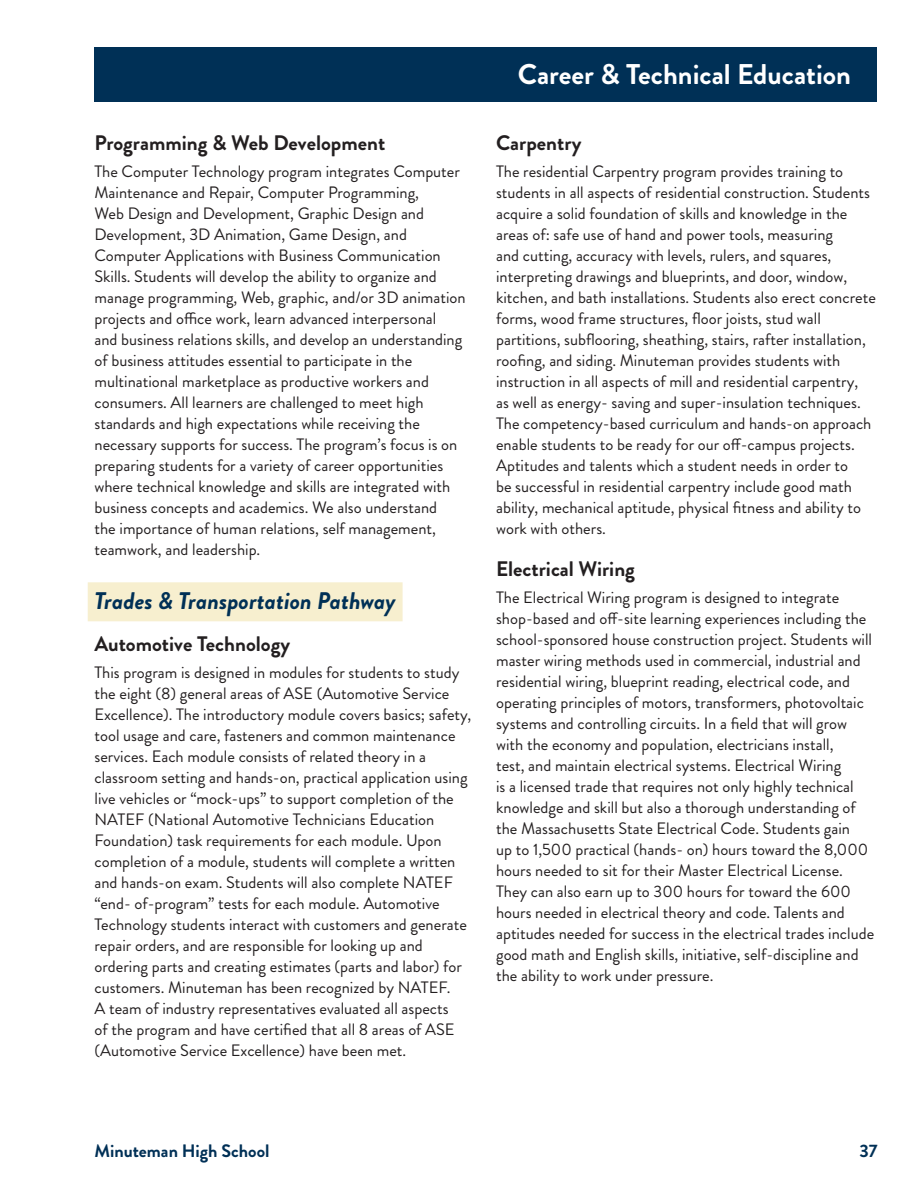
<style>
.page{position:relative;width:918px;height:1188px;background:#fff}
.page>*{position:absolute;margin:0;border:0;box-sizing:border-box;transform-origin:0 0}
.t1{font:700 28.5px "Brandon Grotesque";color:#fff}
.Pathway_Headers{font:italic 700 24px "Brandon Grotesque";color:#003056}
.Course_Description_B{font:700 21px "Brandon Grotesque";color:#231f20}
.t2{font:700 18px "Brandon Grotesque";color:#003056}
.Course_Description_B-2{font:16.5px/21px "Brandon Grotesque";color:#231f20}
</style>
<div class="page">
<div style="left:94px;top:47px;width:784px;height:55px;background:#003056"></div>
<div style="left:88px;top:582px;width:315px;height:39px;background:#f7efcf"></div>
<p class="Course_Description_B" style="left:94px;top:128px;width:292px">Programming &amp; Web Development</p>
<p class="Course_Description_B-2" style="left:94px;top:162px;width:373px">The Computer Technology program integrates Computer Maintenance and Repair, Computer Programming,<br>Web Design and Development, Graphic Design and Development, 3D Animation, Game Design, and Computer Applications with Business Communication Skills. Students will develop the ability to organize and manage programming, Web, graphic, and/or 3D animation projects and office work, learn advanced interpersonal<br>and business relations skills, and develop an understanding of business attitudes essential to participate in the multinational marketplace as productive workers and consumers. All learners are challenged to meet high standards and high expectations while receiving the necessary supports for success. The program’s focus is on preparing students for a variety of career opportunities where technical knowledge and skills are integrated with business concepts and academics. We also understand<br>the importance of human relations, self management, teamwork, and leadership.</p>
<p class="Pathway_Headers" style="left:94px;top:584px;width:303px">Trades &amp; Transportation Pathway</p>
<p class="Course_Description_B" style="left:94px;top:629px;width:197px">Automotive Technology</p>
<p class="Course_Description_B-2" style="left:94px;top:663px;width:378px">This program is designed in modules for students to study the eight (8) general areas of ASE (Automotive Service Excellence). The introductory module covers basics; safety, tool usage and care, fasteners and common maintenance services. Each module consists of related theory in a classroom setting and hands-on, practical application using live vehicles or “mock-ups” to support completion of the NATEF (National Automotive Technicians Education Foundation) task requirements for each module. Upon completion of a module, students will complete a written and hands-on exam. Students will also complete NATEF “end- of-program” tests for each module. Automotive Technology students interact with customers and generate repair orders, and are responsible for looking up and ordering parts and creating estimates (parts and labor) for customers. Minuteman has been recognized by NATEF.<br>A team of industry representatives evaluated all aspects<br>of the program and have certified that all 8 areas of ASE (Automotive Service Excellence) have been met.</p>
<p class="t1" style="left:518px;top:54px;width:335px">Career &amp; Technical Education</p>
<p class="Course_Description_B" style="left:496px;top:128px;width:87px">Carpentry</p>
<p class="Course_Description_B-2" style="left:496px;top:162px;width:381px">The residential Carpentry program provides training to students in all aspects of residential construction. Students acquire a solid foundation of skills and knowledge in the areas of: safe use of hand and power tools, measuring<br>and cutting, accuracy with levels, rulers, and squares, interpreting drawings and blueprints, and door, window, kitchen, and bath installations. Students also erect concrete forms, wood frame structures, floor joists, stud wall partitions, subflooring, sheathing, stairs, rafter installation, roofing, and siding. Minuteman provides students with instruction in all aspects of mill and residential carpentry,<br>as well as energy- saving and super-insulation techniques.<br>The competency-based curriculum and hands-on approach enable students to be ready for our off-campus projects.<br>Aptitudes and talents which a student needs in order to<br>be successful in residential carpentry include good math ability, mechanical aptitude, physical fitness and ability to work with others.</p>
<p class="Course_Description_B" style="left:496px;top:554px;width:140px">Electrical Wiring</p>
<p class="Course_Description_B-2" style="left:496px;top:588px;width:380px">The Electrical Wiring program is designed to integrate shop-based and off-site learning experiences including the school-sponsored house construction project. Students will master wiring methods used in commercial, industrial and residential wiring, blueprint reading, electrical code, and operating principles of motors, transformers, photovoltaic systems and controlling circuits. In a field that will grow with the economy and population, electricians install,<br>test, and maintain electrical systems. Electrical Wiring<br>is a licensed trade that requires not only highly technical knowledge and skill but also a thorough understanding of the Massachusetts State Electrical Code. Students gain<br>up to 1,500 practical (hands- on) hours toward the 8,000 hours needed to sit for their Master Electrical License.<br>They can also earn up to 300 hours for toward the 600 hours needed in electrical theory and code. Talents and aptitudes needed for success in the electrical trades include good math and English skills, initiative, self-discipline and the ability to work under pressure.</p>
<p class="t2" style="left:94px;top:1138px;width:176px">Minuteman High School</p>
<p class="t2" style="left:859px;top:1138px;width:20px">37</p>
</div>
